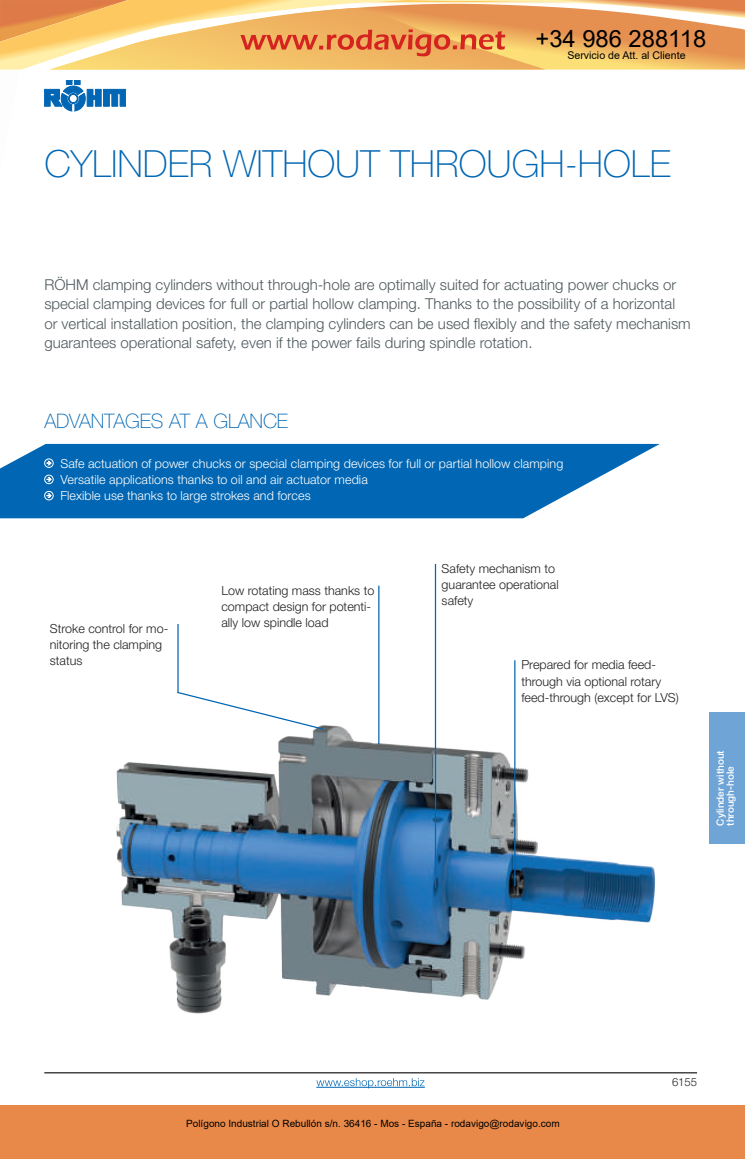
<style>
.page{position:relative;width:745px;height:1159px;background:#fff}
.page>*{position:absolute;margin:0;border:0;box-sizing:border-box;transform-origin:0 0}
.t1{font:100 37.5px "Helvetica Neue LT Std";color:#0166b3}
.t2{font:23.75px "Arial";color:#000}
.t3{font:100 20px "Helvetica Neue LT Std";letter-spacing:-.01em;color:#0166b3}
.t4{font:300 15px/19.5px "Helvetica Neue LT Std";color:#4f595d}
.t5{font:300 12.5px/16.2px "Helvetica Neue LT Std";color:#231f20}
.t6{font:300 12.5px/16.2px "Helvetica Neue LT Std";letter-spacing:.005em;color:#fff}
.t7{font:300 11.25px "Helvetica Neue LT Std";color:#231f20}
.t8{font:10.62px "Arial";color:#000}
.t9{font:10px "Arial";color:#000}
.t10{font:500 10px/10px "Helvetica Neue LT Std";color:#fff}
</style>
<div class="page">
<svg style="left:44px;top:80px;width:82px;height:31px"></svg>
<hr style="left:44px;top:1072px;width:652px;height:1px;background:#231f20">
<svg style="left:0;top:444px;width:659px;height:74px;background:#1d77bb"></svg>
<div style="left:44px;top:458px;width:9px;height:10px;border:1px solid #fff;border-radius:50%"></div>
<svg style="left:47px;top:461px;width:4px;height:4px"></svg>
<div style="left:44px;top:475px;width:9px;height:9px;border:1px solid #fff;border-radius:50%"></div>
<svg style="left:47px;top:477px;width:4px;height:4px"></svg>
<div style="left:44px;top:491px;width:9px;height:9px;border:1px solid #fff;border-radius:50%"></div>
<svg style="left:47px;top:493px;width:4px;height:5px"></svg>
<img style="left:116px;top:714px;width:539px;height:300px">
<hr style="left:514px;top:660px;width:1px;height:226px;background:#0166b3">
<svg style="left:176px;top:691px;width:148px;height:39px"></svg>
<hr style="left:378px;top:586px;width:1px;height:158px;background:#0166b3">
<hr style="left:177px;top:624px;width:1px;height:69px;background:#0166b3">
<hr style="left:434px;top:564px;width:2px;height:324px;background:#0166b3">
<div style="left:709px;top:712px;width:35px;height:131px;background:#6fa4d7"></div>
<svg style="left:316px;top:1078px;width:108px;height:10px"></svg>
<div style="left:0;top:1105px;width:744px;height:54px;background:#e88949"></div>
<svg style="left:0;top:0;width:744px;height:70px;background:#f0b66e"></svg>
<h2 class="t2" style="left:535px;top:22px;width:172px">+34 986 288118</h2>
<p class="t8" style="left:567px;top:48px;width:120px">Servicio de Att. al Cliente</p>
<h1 class="t1" style="left:44px;top:142px;width:627px">CYLINDER WITHOUT THROUGH-HOLE</h1>
<p class="t4" style="left:44px;top:274px;width:647px">RÖHM clamping cylinders without through-hole are optimally suited for actuating power chucks or special clamping devices for full or partial hollow clamping. Thanks to the possibility of a horizontal or vertical installation position, the clamping cylinders can be used flexibly and the safety mechanism guarantees operational safety, even if the power fails during spindle rotation.</p>
<h3 class="t3" style="left:44px;top:410px;width:245px">ADVANTAGES AT A GLANCE</h3>
<p class="t6" style="left:60px;top:455px;width:504px">Safe actuation of power chucks or special clamping devices for full or partial hollow clamping<br>Versatile applications thanks to oil and air actuator media<br>Flexible use thanks to large strokes and forces</p>
<p class="t5" style="left:50px;top:620px;width:120px">Stroke control for mo&shy;nitoring the clamping status</p>
<p class="t5" style="left:221px;top:582px;width:154px">Low rotating mass thanks to compact design for potenti&shy;ally low spindle load</p>
<p class="t5" style="left:441px;top:560px;width:118px">Safety mechanism to guarantee operational safety</p>
<p class="t5" style="left:521px;top:656px;width:159px">Prepared for media feed&shy;through via optional rotary feed-through (except for LVS)</p>
<p class="t10" style="left:714px;top:825px;width:77px;rotate:-90deg">Cylinder without through-hole</p>
<p class="t9" style="left:186px;top:1117px;width:375px">Polígono Industrial O Rebullón s/n. 36416 - Mos - España - rodavigo@rodavigo.com</p>
<p class="t7" style="left:671px;top:1075px;width:27px">6155</p>
</div>
